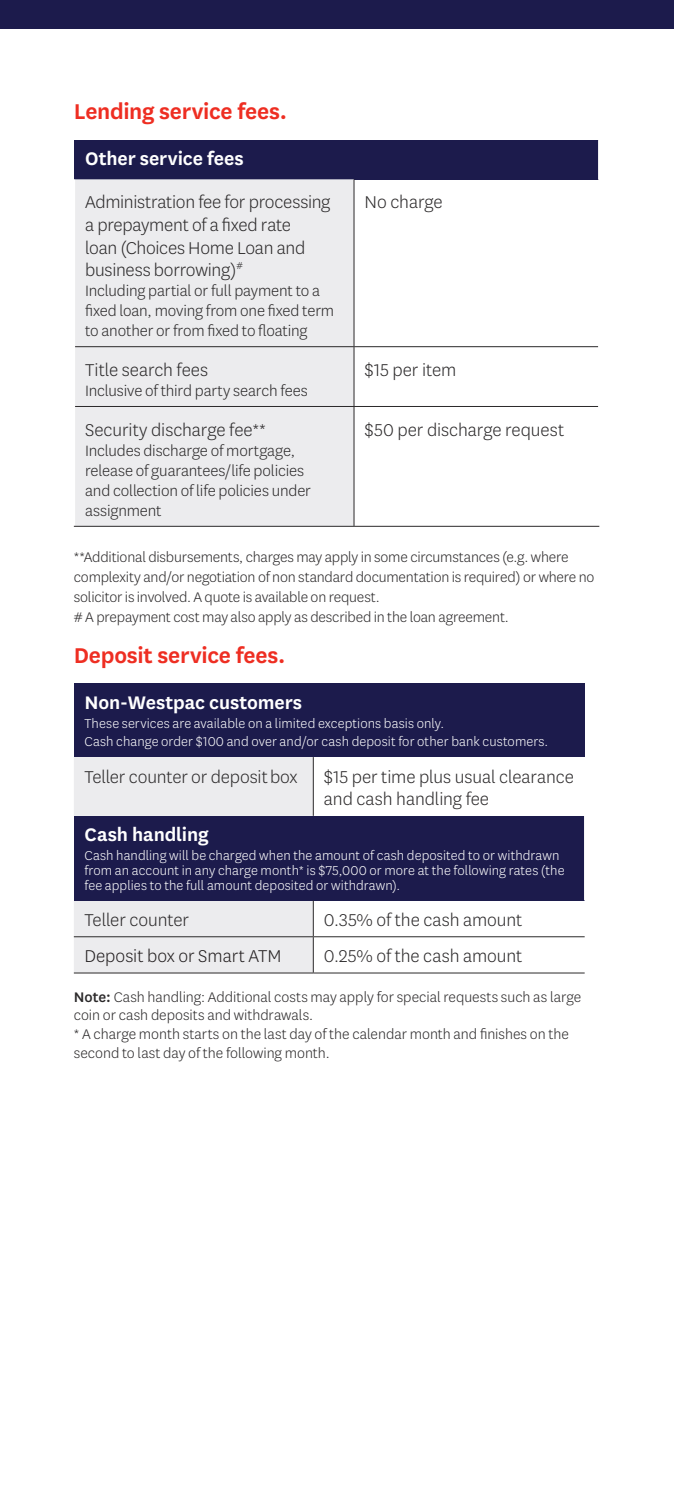
<style>
.page{position:relative;width:674px;height:1489px;background:#fff}
.page>*{position:absolute;margin:0;border:0;box-sizing:border-box;transform-origin:0 0}
.Heading_2{font:600 25px "National LF";letter-spacing:-.01em;color:#ee2e22}
.TABLE_HEAD{font:600 21.25px "National LF";letter-spacing:-.005em;color:#fff}
.TABLE_BODY{font:300 20px/22.5px "National LF";letter-spacing:-.005em;color:#2b292a}
.TABLE_BODY-2{font:300 20px "National LF";color:#231f20}
.TABLE_BODY-3{font:300 17.5px/20px "National LF";letter-spacing:-.01em;color:#2b292a}
.FOOTNOTE{font:300 16.25px/20px "National LF";letter-spacing:-.01em;color:#2b292a}
.table_sub_head{font:300 15px/15px "National LF";letter-spacing:.005em;color:#fff}
.s1{font-weight:500}
</style>
<div class="page">
<div style="left:0;top:0;width:673px;height:29px;background:#1c1b4c"></div>
<div style="left:74px;top:140px;width:524px;height:39px;background:#1c1b4c"></div>
<div style="left:75px;top:179px;width:278px;height:347px;background:#ececee"></div>
<hr style="left:597px;top:140px;width:2px;height:39px;background:#fff">
<hr style="left:353px;top:179px;width:1px;height:167px;background:#2b292a">
<hr style="left:75px;top:346px;width:279px;height:1px;background:#2b292a">
<hr style="left:354px;top:346px;width:243px;height:1px;background:#2b292a">
<hr style="left:353px;top:347px;width:1px;height:59px;background:#2b292a">
<hr style="left:75px;top:406px;width:279px;height:1px;background:#2b292a">
<hr style="left:354px;top:406px;width:243px;height:1px;background:#2b292a">
<hr style="left:353px;top:407px;width:1px;height:119px;background:#2b292a">
<hr style="left:74px;top:526px;width:280px;height:1px;background:#2b292a">
<hr style="left:354px;top:526px;width:245px;height:1px;background:#2b292a">
<div style="left:74px;top:684px;width:510px;height:73px;background:#1c1b4c"></div>
<div style="left:74px;top:757px;width:239px;height:215px;background:#ececee"></div>
<div style="left:74px;top:815px;width:510px;height:85px;background:#1c1b4c"></div>
<hr style="left:313px;top:757px;width:1px;height:58px;background:#2b292a">
<hr style="left:313px;top:936px;width:271px;height:1px;background:#2b292a">
<hr style="left:583px;top:815px;width:2px;height:85px;background:#fff">
<hr style="left:313px;top:900px;width:1px;height:36px;background:#2b292a">
<hr style="left:313px;top:937px;width:1px;height:35px;background:#2b292a">
<hr style="left:74px;top:936px;width:239px;height:1px;background:#2b292a">
<hr style="left:313px;top:972px;width:271px;height:1px;background:#2b292a">
<hr style="left:74px;top:972px;width:239px;height:1px;background:#2b292a">
<p class="Heading_2" style="left:74px;top:94px;width:215px">Lending service fees.</p>
<p class="TABLE_HEAD" style="left:85px;top:144px;width:160px">Other service fees</p>
<p class="TABLE_BODY" style="left:85px;top:190px;width:247px">Administration fee for processing a prepayment of a fixed rate<br>loan (Choices Home Loan and business borrowing)<sup>#</sup></p>
<p class="TABLE_BODY-3" style="left:85px;top:280px;width:250px">Including partial or full payment to a fixed loan, moving from one fixed term to another or from fixed to floating</p>
<p class="TABLE_BODY" style="left:85px;top:358px;width:124px">Title search fees</p>
<p class="TABLE_BODY-3" style="left:85px;top:380px;width:224px">Inclusive of third party search fees</p>
<p class="TABLE_BODY" style="left:85px;top:417px;width:182px">Security discharge fee**</p>
<p class="TABLE_BODY-3" style="left:85px;top:440px;width:227px">Includes discharge of mortgage, release of guarantees/life policies and collection of life policies under assignment</p>
<p class="TABLE_BODY" style="left:364px;top:190px;width:80px">No charge</p>
<p class="TABLE_BODY" style="left:364px;top:358px;width:93px">$15 per item</p>
<p class="TABLE_BODY" style="left:364px;top:417px;width:201px">$50 per discharge request</p>
<p class="FOOTNOTE" style="left:74px;top:546px;width:522px">**Additional disbursements, charges may apply in some circumstances (e.g. where complexity and/or negotiation of non standard documentation is required) or where no solicitor is involved. A quote is available on request.</p>
<p class="FOOTNOTE" style="left:74px;top:606px;width:436px"># A prepayment cost may also apply as described in the loan agreement.</p>
<p class="Heading_2" style="left:74px;top:638px;width:213px">Deposit service fees.</p>
<p class="TABLE_HEAD" style="left:84px;top:688px;width:219px">Non-Westpac customers</p>
<p class="table_sub_head" style="left:84px;top:715px;width:361px">These services are available on a limited exceptions basis only.</p>
<p class="table_sub_head" style="left:84px;top:734px;width:465px">Cash change order $100 and over and/or cash deposit for other bank customers.</p>
<p class="TABLE_BODY" style="left:84px;top:764px;width:214px">Teller counter or deposit box</p>
<p class="TABLE_BODY" style="left:324px;top:764px;width:251px">$15 per time plus usual clearance and cash handling fee</p>
<p class="TABLE_HEAD" style="left:84px;top:820px;width:125px">Cash handling</p>
<p class="table_sub_head" style="left:84px;top:847px;width:481px">Cash handling will be charged when the amount of cash deposited to or withdrawn from an account in any charge month* is $75,000 or more at the following rates (the fee applies to the full amount deposited or withdrawn).</p>
<p class="TABLE_BODY" style="left:84px;top:908px;width:106px">Teller counter</p>
<p class="TABLE_BODY" style="left:324px;top:908px;width:200px">0.35% of the cash amount</p>
<p class="TABLE_BODY-2" style="left:84px;top:943px;width:198px">Deposit box or Smart ATM</p>
<p class="TABLE_BODY" style="left:324px;top:944px;width:200px">0.25% of the cash amount</p>
<p class="FOOTNOTE" style="left:74px;top:987px;width:508px;line-height:17.5px"><span class="s1">Note:</span> Cash handling: Additional costs may apply for special requests such as large coin or cash deposits and withdrawals.</p>
<p class="FOOTNOTE" style="left:74px;top:1024px;width:496px;line-height:18.8px">* A charge month starts on the last day of the calendar month and finishes on the second to last day of the following month.</p>
</div>
